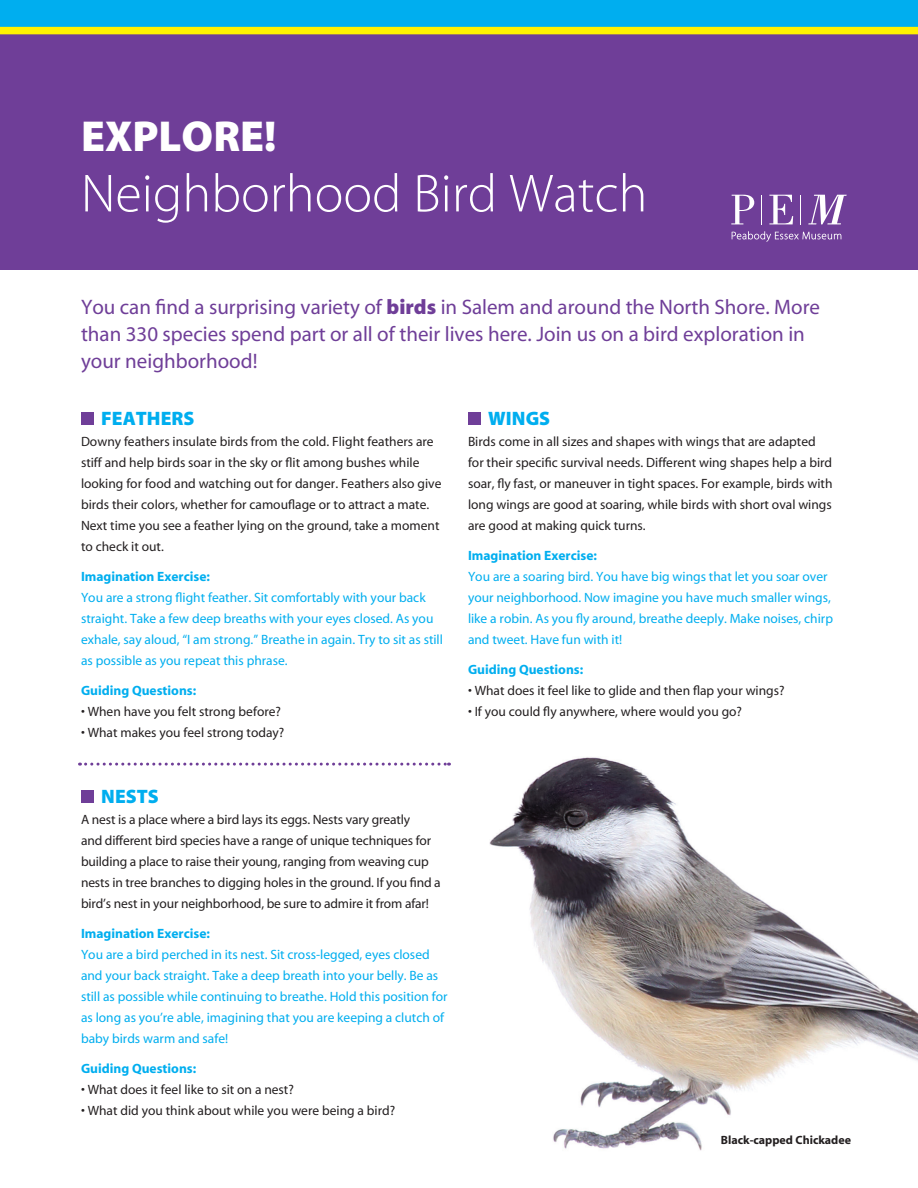
<style>
.page{position:relative;width:918px;height:1188px;background:#fff}
.page>*{position:absolute;margin:0;border:0;box-sizing:border-box;transform-origin:0 0}
.t1{font:300 54px "Myriad";color:#fff}
.t2{font:900 43.5px "Myriad";color:#fff}
.t3{font:21px/27px "Myriad";color:#6f3e98}
.t4{font:900 19.5px "Myriad";color:#00aeef}
.t5{font:13.5px/21px "Myriad";color:#231f20}
.t6{font:13.5px/21px "Myriad";color:#00aeef}
.t7{font:700 13.5px "Myriad";color:#00aeef}
.t8{font:700 12px "Myriad";color:#231f20}
.s1{font-weight:900}
</style>
<div class="page">
<img style="left:222px;top:757px;width:696px;height:394px">
<div style="left:0;top:0;width:918px;height:270px;background:#6f3e98"></div>
<svg style="left:808px;top:195px;width:39px;height:29px"></svg>
<svg style="left:731px;top:195px;width:23px;height:29px"></svg>
<svg style="left:800px;top:195px;width:1px;height:29px"></svg>
<svg style="left:769px;top:195px;width:24px;height:29px"></svg>
<svg style="left:761px;top:195px;width:1px;height:29px"></svg>
<svg style="left:732px;top:231px;width:109px;height:11px"></svg>
<div style="left:81px;top:412px;width:13px;height:13px;background:#6f3e98"></div>
<div style="left:81px;top:790px;width:13px;height:13px;background:#6f3e98"></div>
<div style="left:468px;top:412px;width:13px;height:13px;background:#6f3e98"></div>
<div style="left:0;top:0;width:918px;height:31px;background:#00aeef"></div>
<div style="left:0;top:27px;width:918px;height:7px;background:#fff101"></div>
<svg style="left:80px;top:763px;width:369px;height:3px"></svg>
<h2 class="t2" style="left:81px;top:114px;width:197px">EXPLORE!</h2>
<h1 class="t1" style="left:81px;top:167px;width:568px">Neighborhood Bird Watch</h1>
<h3 class="t3" style="left:81px;top:295px;width:741px">You can find a surprising variety of <span class="s1">birds</span> in Salem and around the North Shore. More than 330 species spend part or all of their lives here. Join us on a bird exploration in your neighborhood!</h3>
<h3 class="t4" style="left:101px;top:408px;width:95px">FEATHERS</h3>
<p class="t5" style="left:81px;top:432px;width:362px">Downy feathers insulate birds from the cold. Flight feathers are stiff and help birds soar in the sky or flit among bushes while looking for food and watching out for danger. Feathers also give birds their colors, whether for camouflage or to attract a mate.<br>Next time you see a feather lying on the ground, take a moment to check it out.</p>
<p class="t7" style="left:81px;top:570px;width:131px">Imagination Exercise:</p>
<p class="t6" style="left:81px;top:588px;width:363px">You are a strong flight feather. Sit comfortably with your back straight. Take a few deep breaths with your eyes closed. As you exhale, say aloud, “I am strong.” Breathe in again. Try to sit as still as possible as you repeat this phrase.</p>
<p class="t7" style="left:81px;top:684px;width:117px">Guiding Questions:</p>
<p class="t5" style="left:81px;top:702px;width:202px">• When have you felt strong before?</p>
<p class="t5" style="left:81px;top:723px;width:205px">• What makes you feel strong today?</p>
<h3 class="t4" style="left:101px;top:786px;width:59px">NESTS</h3>
<p class="t5" style="left:81px;top:810px;width:361px">A nest is a place where a bird lays its eggs. Nests vary greatly<br>and different bird species have a range of unique techniques for building a place to raise their young, ranging from weaving cup nests in tree branches to digging holes in the ground. If you find a bird’s nest in your neighborhood, be sure to admire it from afar!</p>
<p class="t7" style="left:81px;top:927px;width:131px">Imagination Exercise:</p>
<p class="t6" style="left:81px;top:945px;width:368px">You are a bird perched in its nest. Sit cross-legged, eyes closed and your back straight. Take a deep breath into your belly. Be as still as possible while continuing to breathe. Hold this position for as long as you’re able, imagining that you are keeping a clutch of baby birds warm and safe!</p>
<p class="t7" style="left:81px;top:1062px;width:117px">Guiding Questions:</p>
<p class="t5" style="left:81px;top:1080px;width:214px">• What does it feel like to sit on a nest?</p>
<p class="t5" style="left:81px;top:1101px;width:316px">• What did you think about while you were being a bird?</p>
<h3 class="t4" style="left:488px;top:408px;width:63px">WINGS</h3>
<p class="t5" style="left:468px;top:432px;width:366px">Birds come in all sizes and shapes with wings that are adapted for their specific survival needs. Different wing shapes help a bird soar, fly fast, or maneuver in tight spaces. For example, birds with long wings are good at soaring, while birds with short oval wings are good at making quick turns.</p>
<p class="t7" style="left:468px;top:549px;width:131px">Imagination Exercise:</p>
<p class="t6" style="left:468px;top:567px;width:367px">You are a soaring bird. You have big wings that let you soar over your neighborhood. Now imagine you have much smaller wings, like a robin. As you fly around, breathe deeply. Make noises, chirp and tweet. Have fun with it!</p>
<p class="t7" style="left:468px;top:663px;width:117px">Guiding Questions:</p>
<p class="t5" style="left:468px;top:681px;width:318px">• What does it feel like to glide and then flap your wings?</p>
<p class="t5" style="left:468px;top:702px;width:276px">• If you could fly anywhere, where would you go?</p>
<p class="t8" style="left:721px;top:1134px;width:132px">Black-capped Chickadee</p>
</div>
